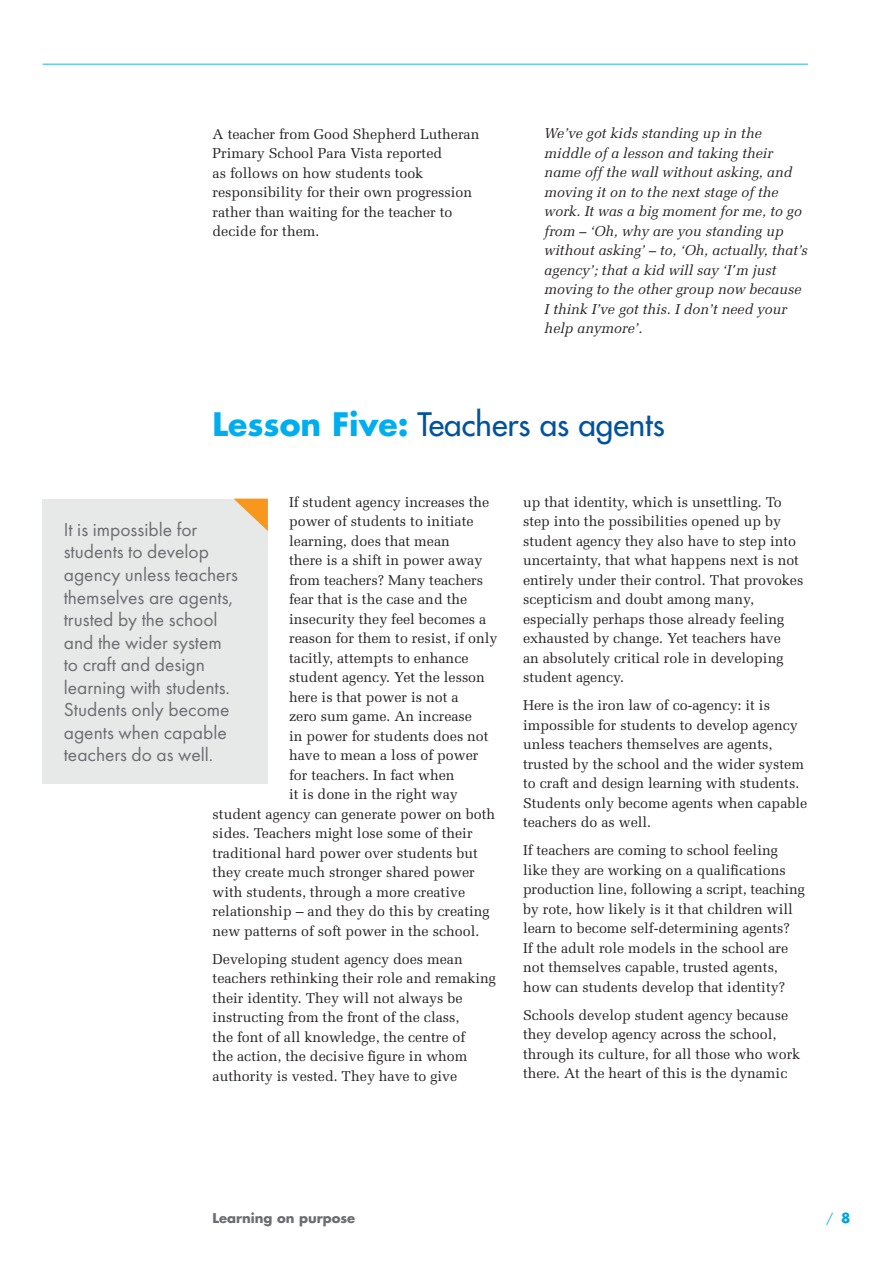
<style>
.page{position:relative;width:893px;height:1263px;background:#fff}
.page>*{position:absolute;margin:0;border:0;box-sizing:border-box;transform-origin:0 0}
.Heading_1{font:31.5px "Futura";color:#01539e}
.PullQuote{font:19.5px/22.5px "Futura PT";color:#6c6d70}
.Body_Copy{font:14.25px/19.5px "Melior";color:#231f20}
.t1{font:italic 14.25px/19.5px "Melior";color:#231f20}
.t2{font:700 13.2px "Futura";color:#6c6d70}
.t3{font:12.75px "Futura";color:#1fb5ea}
.s1{font-weight:700;color:#00aeef}
.s2{font-weight:700;font-size:13.5px;color:#00a1e3}
</style>
<div class="page">
<hr style="left:43px;top:64px;width:765px;height:1px;background:#1fb5ea">
<div style="left:43px;top:499px;width:225px;height:284px;background:#e6e9e8"></div>
<svg style="left:234px;top:499px;width:34px;height:32px"></svg>
<p class="Body_Copy" style="left:213px;top:124px;width:268px">A teacher from Good Shepherd Lutheran Primary School Para Vista reported<br>as follows on how students took responsibility for their own progression rather than waiting for the teacher to decide for them.</p>
<p class="t1" style="left:544px;top:124px;width:265px">We’ve got kids standing up in the middle of a lesson and taking their name off the wall without asking, and moving it on to the next stage of the work. It was a big moment for me, to go from – ‘Oh, why are you standing up without asking’ – to, ‘Oh, actually, that’s agency’; that a kid will say ‘I'm just moving to the other group now because I think I’ve got this. I don’t need your help anymore’.</p>
<p class="Heading_1" style="left:213px;top:403px;width:454px"><span class="s1">Lesson Five:</span> Teachers as agents</p>
<p class="Body_Copy" style="left:289px;top:492px;width:202px">If student agency increases the</p>
<p class="Body_Copy" style="left:289px;top:511px;width:186px">power of students to initiate</p>
<p class="Body_Copy" style="left:289px;top:531px;width:162px">learning, does that mean</p>
<p class="Body_Copy" style="left:289px;top:550px;width:195px">there is a shift in power away</p>
<p class="Body_Copy" style="left:289px;top:570px;width:195px">from teachers? Many teachers</p>
<p class="Body_Copy" style="left:289px;top:589px;width:180px">fear that is the case and the</p>
<p class="Body_Copy" style="left:289px;top:609px;width:199px">insecurity they feel becomes a</p>
<p class="Body_Copy" style="left:289px;top:628px;width:210px">reason for them to resist, if only</p>
<p class="Body_Copy" style="left:289px;top:648px;width:181px">tacitly, attempts to enhance</p>
<p class="Body_Copy" style="left:289px;top:667px;width:197px">student agency. Yet the lesson</p>
<p class="Body_Copy" style="left:289px;top:687px;width:171px">here is that power is not a</p>
<p class="Body_Copy" style="left:289px;top:706px;width:184px">zero sum game. An increase</p>
<p class="Body_Copy" style="left:289px;top:726px;width:201px">in power for students does not</p>
<p class="Body_Copy" style="left:289px;top:745px;width:191px">have to mean a loss of power</p>
<p class="Body_Copy" style="left:289px;top:765px;width:167px">for teachers. In fact when</p>
<p class="Body_Copy" style="left:289px;top:784px;width:170px">it is done in the right way</p>
<p class="Body_Copy" style="left:213px;top:804px;width:284px">student agency can generate power on both</p>
<p class="Body_Copy" style="left:213px;top:823px;width:261px">sides. Teachers might lose some of their</p>
<p class="Body_Copy" style="left:213px;top:843px;width:267px">traditional hard power over students but</p>
<p class="Body_Copy" style="left:213px;top:862px;width:264px">they create much stronger shared power</p>
<p class="Body_Copy" style="left:213px;top:882px;width:254px">with students, through a more creative</p>
<p class="Body_Copy" style="left:213px;top:901px;width:279px">relationship – and they do this by creating</p>
<p class="Body_Copy" style="left:213px;top:921px;width:268px">new patterns of soft power in the school.</p>
<p class="Body_Copy" style="left:213px;top:949px;width:285px">Developing student agency does mean teachers rethinking their role and remaking their identity. They will not always be instructing from the front of the class,<br>the font of all knowledge, the centre of<br>the action, the decisive figure in whom authority is vested. They have to give</p>
<p class="PullQuote" style="left:64px;top:518px;width:176px">It is impossible for students to develop agency unless teachers themselves are agents, trusted by the school and the wider system to craft and design learning with students.<br>Students only become agents when capable teachers do as well.</p>
<p class="Body_Copy" style="left:523px;top:492px;width:282px">up that identity, which is unsettling. To step into the possibilities opened up by student agency they also have to step into uncertainty, that what happens next is not entirely under their control. That provokes scepticism and doubt among many, especially perhaps those already feeling exhausted by change. Yet teachers have<br>an absolutely critical role in developing student agency.</p>
<p class="Body_Copy" style="left:523px;top:695px;width:286px">Here is the iron law of co-agency: it is impossible for students to develop agency unless teachers themselves are agents, trusted by the school and the wider system to craft and design learning with students.<br>Students only become agents when capable teachers do as well.</p>
<p class="Body_Copy" style="left:523px;top:840px;width:283px">If teachers are coming to school feeling like they are working on a qualifications production line, following a script, teaching by rote, how likely is it that children will learn to become self-determining agents?<br>If the adult role models in the school are not themselves capable, trusted agents, how can students develop that identity?</p>
<p class="Body_Copy" style="left:523px;top:1005px;width:279px">Schools develop student agency because they develop agency across the school, through its culture, for all those who work there. At the heart of this is the dynamic</p>
<p class="t2" style="left:213px;top:1208px;width:144px">Learning on purpose</p>
<p class="t3" style="left:826px;top:1209px;width:26px">/ <span class="s2">8</span></p>
</div>
